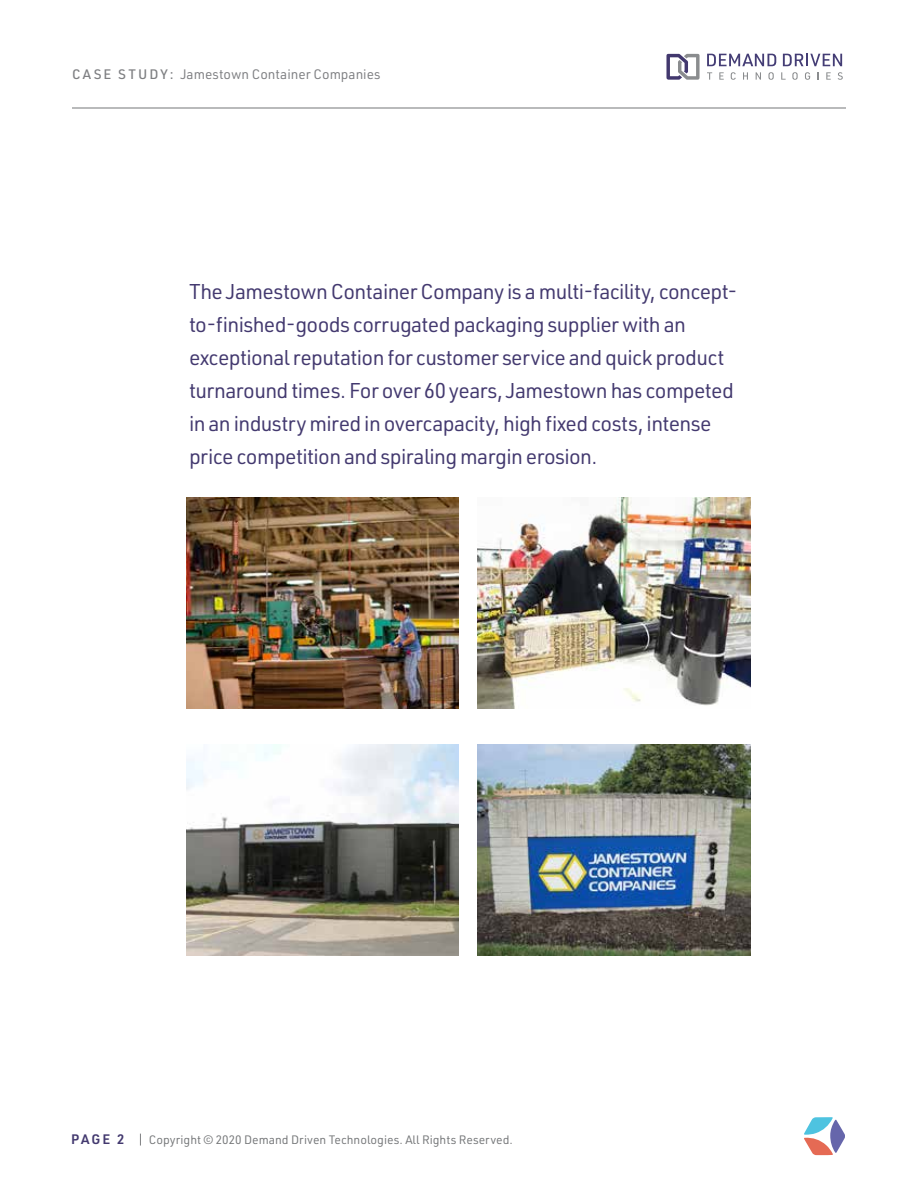
<style>
.page{position:relative;width:918px;height:1188px;background:#fff}
.page>*{position:absolute;margin:0;border:0;box-sizing:border-box;transform-origin:0 0}
.t1{font:21px/33px "URWDIN";letter-spacing:-.03em;color:#43396f}
.t2{font:13.5px "URWDIN";color:#7e7f82}
.t3{font:600 13.5px "URWDIN";color:#43396f}
.t4{font:12px "URWDIN";color:#757779}
.s1{font-weight:500}
</style>
<div class="page">
<svg style="left:707px;top:54px;width:69px;height:12px"></svg>
<svg style="left:783px;top:54px;width:59px;height:12px"></svg>
<svg style="left:707px;top:72px;width:5px;height:8px"></svg>
<svg style="left:719px;top:72px;width:5px;height:8px"></svg>
<svg style="left:731px;top:72px;width:5px;height:8px"></svg>
<svg style="left:743px;top:72px;width:5px;height:8px"></svg>
<svg style="left:756px;top:72px;width:5px;height:8px"></svg>
<svg style="left:768px;top:72px;width:6px;height:8px"></svg>
<svg style="left:781px;top:72px;width:5px;height:8px"></svg>
<svg style="left:792px;top:72px;width:6px;height:8px"></svg>
<svg style="left:805px;top:72px;width:5px;height:8px"></svg>
<svg style="left:826px;top:72px;width:5px;height:8px"></svg>
<svg style="left:838px;top:72px;width:5px;height:8px"></svg>
<svg style="left:666px;top:54px;width:34px;height:26px"></svg>
<svg style="left:140px;top:1134px;width:1px;height:12px"></svg>
<svg style="left:804px;top:1117px;width:41px;height:38px"></svg>
<hr style="left:72px;top:108px;width:774px;height:1px;background:#757779">
<img style="left:186px;top:498px;width:273px;height:211px">
<img style="left:186px;top:745px;width:273px;height:211px">
<img style="left:478px;top:498px;width:273px;height:211px">
<img style="left:478px;top:745px;width:273px;height:211px">
<p class="t2" style="left:72px;top:65px;width:310px"><span class="s1">C A SE S T UDY:</span> Jamestown Container Companies</p>
<p class="t1" style="left:189px;top:275px;width:550px">The Jamestown Container Company is a multi-facility, concept&shy;to-finished-goods corrugated packaging supplier with an exceptional reputation for customer service and quick product turnaround times. For over 60 years, Jamestown has competed in an industry mired in overcapacity, high fixed costs, intense price competition and spiraling margin erosion.</p>
<p class="t3" style="left:71px;top:1130px;width:55px">PAGE 2</p>
<p class="t4" style="left:149px;top:1132px;width:366px">Copyright © 2020 Demand Driven Technologies. All Rights Reserved.</p>
</div>
